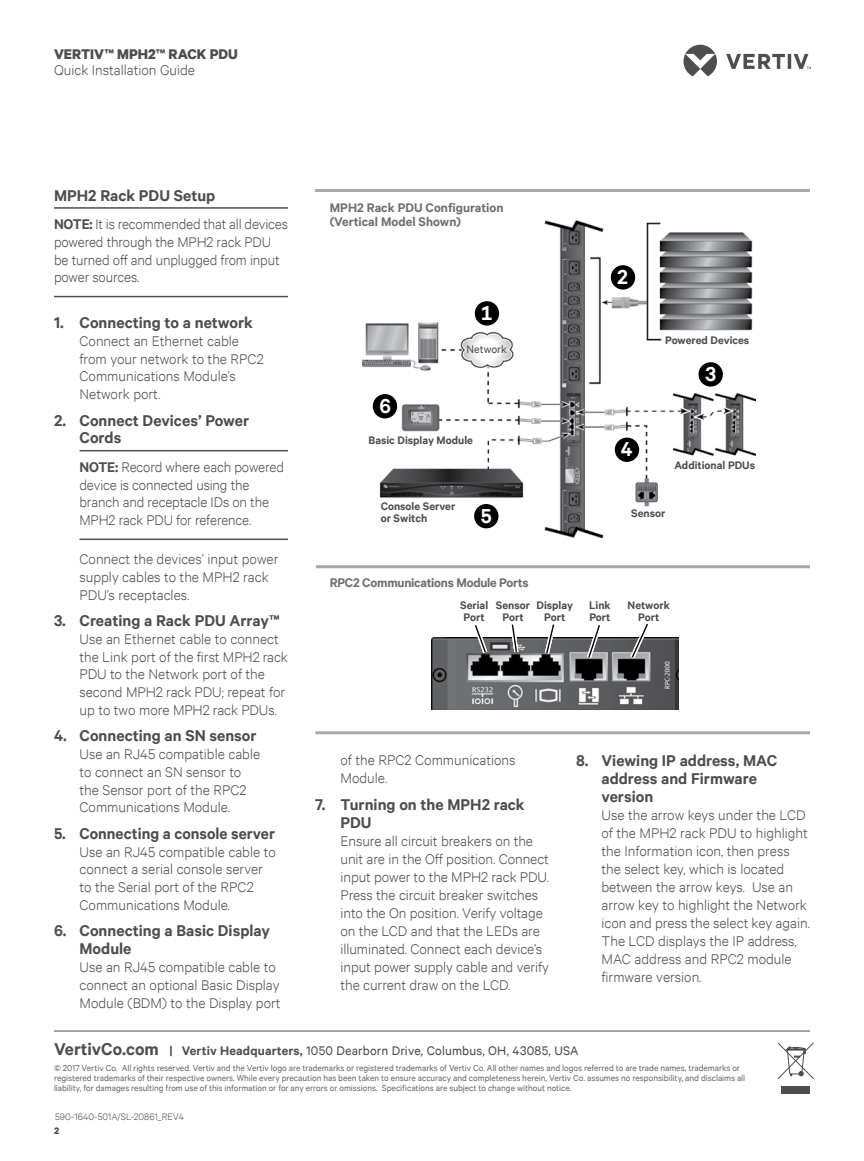
<style>
.page{position:relative;width:864px;height:1161px;background:#fff}
.page>*{position:absolute;margin:0;border:0;box-sizing:border-box;transform-origin:0 0}
.t1{font:600 19.35px "Calibre";color:#fff}
.t2{font:600 15px/18px "Calibre";color:#4d4d4f}
.t3{font:300 13.5px/17.7px "Calibre";color:#4d4d4f}
.t4{font:700 13.5px "Calibre";color:#4d4d4f}
.t5{font:12px "Calibre";letter-spacing:.015em;color:#4d4d4f}
.t6{font:600 12px/13.5px "Calibre";color:#6d6e71}
.t7{font:600 12px "Calibre";letter-spacing:-.02em;color:#6d6e71}
.t8{font:600 10.5px/12px "Calibre";color:#4d4d4f;text-align:center}
.t9{font:10.5px "Calibre";color:#4d4d4f}
.t10{font:300 9px "Calibre";color:#4d4d4f}
.t11{font:700 9px "Calibre";color:#4d4d4f}
.t12{font:8.25px/9.8px "Calibre";letter-spacing:-.005em;color:#696a6c}
.s1{font-weight:600}
.s2{font-weight:600;font-size:16.5px}
</style>
<div class="page">
<div style="left:781px;top:1086px;width:29px;height:7px;background:#4d4d4d"></div>
<svg style="left:777px;top:1042px;width:37px;height:37px"></svg>
<svg style="left:684px;top:45px;width:127px;height:31px"></svg>
<hr style="left:54px;top:1031px;width:756px;height:1px;background:#4d4d4f">
<hr style="left:54px;top:207px;width:234px;height:2px;background:#4d4d4f">
<hr style="left:54px;top:296px;width:234px;height:1px;background:#4d4d4f">
<hr style="left:79px;top:450px;width:209px;height:1px;background:#4d4d4f">
<hr style="left:79px;top:539px;width:209px;height:1px;background:#4d4d4f">
<img style="left:431px;top:637px;width:248px;height:73px">
<svg style="left:627px;top:623px;width:26px;height:39px"></svg>
<svg style="left:508px;top:624px;width:13px;height:33px"></svg>
<svg style="left:542px;top:624px;width:16px;height:34px"></svg>
<svg style="left:470px;top:625px;width:21px;height:33px"></svg>
<svg style="left:584px;top:625px;width:21px;height:38px"></svg>
<img style="left:363px;top:220px;width:393px;height:317px">
<div style="left:476px;top:302px;width:22px;height:23px;background:#000;border-radius:50%"></div>
<div style="left:475px;top:301px;width:24px;height:25px;border:2px solid #000;border-radius:50%"></div>
<div style="left:612px;top:266px;width:22px;height:23px;background:#000;border-radius:50%"></div>
<div style="left:611px;top:265px;width:24px;height:25px;border:2px solid #000;border-radius:50%"></div>
<div style="left:699px;top:363px;width:23px;height:23px;background:#000;border-radius:50%"></div>
<div style="left:699px;top:362px;width:24px;height:25px;border:2px solid #000;border-radius:50%"></div>
<div style="left:616px;top:438px;width:22px;height:23px;background:#000;border-radius:50%"></div>
<div style="left:615px;top:438px;width:24px;height:24px;border:2px solid #000;border-radius:50%"></div>
<div style="left:475px;top:505px;width:23px;height:23px;background:#000;border-radius:50%"></div>
<div style="left:474px;top:504px;width:24px;height:24px;border:2px solid #000;border-radius:50%"></div>
<div style="left:374px;top:395px;width:22px;height:23px;background:#000;border-radius:50%"></div>
<div style="left:373px;top:394px;width:24px;height:24px;border:2px solid #000;border-radius:50%"></div>
<hr style="left:315px;top:189px;width:495px;height:3px;background:#a7a9ac">
<hr style="left:315px;top:731px;width:495px;height:3px;background:#a7a9ac">
<hr style="left:316px;top:565px;width:494px;height:3px;background:#a7a9ac">
<p class="t4" style="left:54px;top:44px;width:185px">VERTIV™ MPH2™ RACK PDU</p>
<p class="t3" style="left:54px;top:61px;width:143px">Quick Installation Guide</p>
<p class="t2" style="left:54px;top:186px;width:163px">MPH2 Rack PDU Setup</p>
<p class="t3" style="left:54px;top:215px;width:235px"><span class="s1">NOTE:</span> It is recommended that all devices powered through the MPH2 rack PDU be turned off and unplugged from input power sources.</p>
<p class="t2" style="left:54px;top:313px;width:201px">1. Connecting to a network</p>
<p class="t3" style="left:80px;top:332px;width:186px">Connect an Ethernet cable from your network to the RPC2<br>Communications Module’s<br>Network port.</p>
<p class="t2" style="left:80px;top:411px;width:171px;text-indent:-26px">2. Connect Devices’ Power<br>Cords</p>
<p class="t3" style="left:79px;top:458px;width:206px"><span class="s1">NOTE:</span> Record where each powered device is connected using the branch and receptacle IDs on the<br>MPH2 rack PDU for reference.</p>
<p class="t3" style="left:80px;top:550px;width:200px">Connect the devices’ input power supply cables to the MPH2 rack<br>PDU’s receptacles.</p>
<p class="t2" style="left:54px;top:611px;width:227px">3. Creating a Rack PDU Array™</p>
<p class="t3" style="left:80px;top:630px;width:210px">Use an Ethernet cable to connect the Link port of the first MPH2 rack<br>PDU to the Network port of the second MPH2 rack PDU; repeat for up to two more MPH2 rack PDUs.</p>
<p class="t2" style="left:54px;top:727px;width:204px">4. Connecting an SN sensor</p>
<p class="t3" style="left:80px;top:745px;width:182px">Use an RJ45 compatible cable to connect an SN sensor to the Sensor port of the RPC2<br>Communications Module.</p>
<p class="t2" style="left:54px;top:824px;width:223px">5. Connecting a console server</p>
<p class="t3" style="left:80px;top:842px;width:198px">Use an RJ45 compatible cable to connect a serial console server to the Serial port of the RPC2<br>Communications Module.</p>
<p class="t2" style="left:80px;top:921px;width:192px;text-indent:-26px">6. Connecting a Basic Display<br>Module</p>
<p class="t3" style="left:80px;top:957px;width:203px">Use an RJ45 compatible cable to connect an optional Basic Display<br>Module (BDM) to the Display port</p>
<p class="t6" style="left:330px;top:200px;width:175px">MPH2 Rack PDU Configuration (Vertical Model Shown)</p>
<h1 class="t1" style="left:379px;top:392px;width:13px">6</h1>
<p class="t9" style="left:467px;top:342px;width:42px">Network</p>
<p class="t8" style="left:369px;top:433px;width:106px">Basic Display Module</p>
<h1 class="t1" style="left:617px;top:263px;width:12px">2</h1>
<h1 class="t1" style="left:621px;top:436px;width:13px">4</h1>
<p class="t8" style="left:665px;top:334px;width:86px">Powered Devices</p>
<h1 class="t1" style="left:705px;top:360px;width:12px">3</h1>
<p class="t8" style="left:674px;top:458px;width:82px">Additional PDUs</p>
<p class="t8" style="left:381px;top:500px;width:76px;text-align:left">Console Server or Switch</p>
<p class="t8" style="left:631px;top:507px;width:36px">Sensor</p>
<h1 class="t1" style="left:481px;top:502px;width:13px">5</h1>
<p class="t7" style="left:330px;top:574px;width:200px">RPC2 Communications Module Ports</p>
<p class="t8" style="left:460px;top:599px;width:30px">Serial<br>Port</p>
<p class="t8" style="left:496px;top:599px;width:36px">Sensor<br>Port</p>
<p class="t8" style="left:537px;top:599px;width:38px">Display<br>Port</p>
<p class="t8" style="left:589px;top:599px;width:23px;text-align:left">Link<br>Port</p>
<p class="t8" style="left:628px;top:599px;width:44px">Network<br>Port</p>
<p class="t3" style="left:340px;top:750px;width:176px">of the RPC2 Communications<br>Module.</p>
<p class="t2" style="left:340px;top:795px;width:186px;text-indent:-26px">7. Turning on the MPH2 rack<br>PDU</p>
<p class="t3" style="left:340px;top:831px;width:210px">Ensure all circuit breakers on the unit are in the Off position. Connect input power to the MPH2 rack PDU.<br>Press the circuit breaker switches into the On position. Verify voltage on the LCD and that the LEDs are illuminated. Connect each device’s input power supply cable and verify the current draw on the LCD.</p>
<p class="t2" style="left:602px;top:751px;width:177px;text-indent:-26px">8. Viewing IP address, MAC address and Firmware version</p>
<p class="t3" style="left:602px;top:806px;width:210px">Use the arrow keys under the LCD of the MPH2 rack PDU to highlight the Information icon, then press the select key, which is located between the arrow keys. Use an arrow key to highlight the Network icon and press the select key again.<br>The LCD displays the IP address,<br>MAC address and RPC2 module firmware version.</p>
<p class="t5" style="left:54px;top:1042px;width:526px"><span class="s2">VertivCo.com</span> <span class="s1">| Vertiv Headquarters,</span> 1050 Dearborn Drive, Columbus, OH, 43085, USA</p>
<p class="t12" style="left:54px;top:1063px;width:693px">© 2017 Vertiv Co. All rights reserved. Vertiv and the Vertiv logo are trademarks or registered trademarks of Vertiv Co. All other names and logos referred to are trade names, trademarks or registered trademarks of their respective owners. While every precaution has been taken to ensure accuracy and completeness herein, Vertiv Co. assumes no responsibility, and disclaims all liability, for damages resulting from use of this information or for any errors or omissions. Specifications are subject to change without notice.</p>
<p class="t10" style="left:55px;top:1111px;width:131px">590-1640-501A/SL-20861_REV4</p>
<p class="t11" style="left:54px;top:1124px;width:7px">2</p>
</div>
